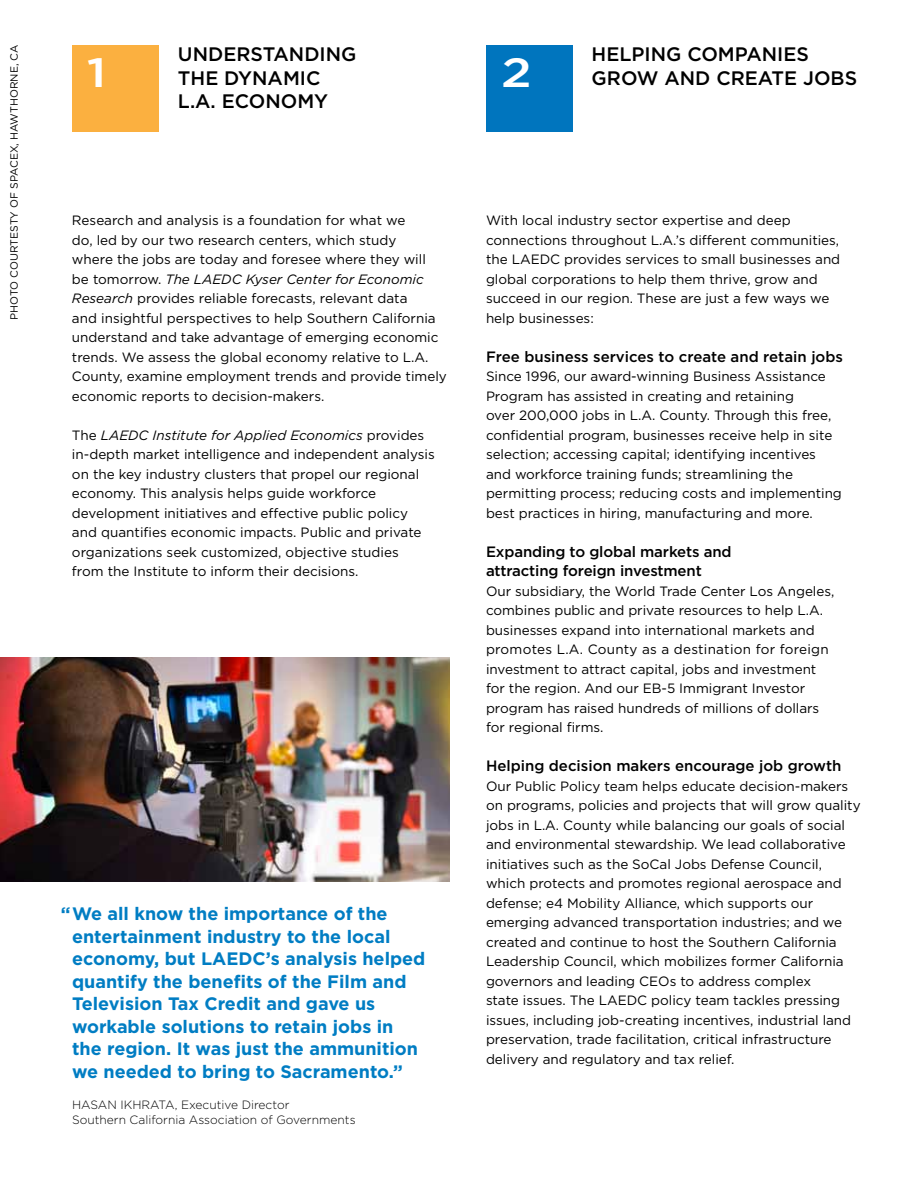
<style>
.page{position:relative;width:918px;height:1188px;background:#fff}
.page>*{position:absolute;margin:0;border:0;box-sizing:border-box;transform-origin:0 0}
.t1{font:500 40.95px "Gotham";color:#fff;scale:1.22 1}
.t2{font:500 19.5px/23.4px "Gotham";color:#000}
.t3{font:700 18px/22.5px "Gotham";color:#007dc3}
.t4{font:500 15px/19.5px "Gotham";letter-spacing:-.01em;color:#000}
.t5{font:13.5px/19.5px "Gotham";color:#000}
.t6{font:300 12px/15px "Gotham";color:#000}
.t7{font:10.5px "Gotham";color:#000}
.s1{font-style:italic}
</style>
<div class="page">
<div style="left:72px;top:45px;width:87px;height:87px;background:#fbb040"></div>
<div style="left:486px;top:45px;width:87px;height:87px;background:#0075be"></div>
<img style="left:0;top:657px;width:450px;height:225px">
<p class="t7" style="left:8px;top:320px;width:276px;rotate:-90deg">Photo courtesty of SpaceX, Hawthorne, CA</p>
<h2 class="t2" style="left:178px;top:42px;width:180px">UN DERSTAN DING<br>THE DYNAMIC<br>L.A. ECON OMY</h2>
<h2 class="t2" style="left:592px;top:42px;width:267px">HELPING COMPANIES<br>GROW AN D CREATE JOBS</h2>
<h1 class="t1" style="left:87px;top:49px;width:18px">1</h1>
<h1 class="t1" style="left:501px;top:49px;width:27px">2</h1>
<p class="t5" style="left:72px;top:211px;width:376px">Research and analysis is a foundation for what we<br>do, led by our two research centers, which study<br>where the jobs are today and foresee where they will<br>be tomorrow. <span class="s1">The LAEDC Kyser Center for Economic Research</span> provides reliable forecasts, relevant data<br>and insightful perspectives to help Southern California understand and take advantage of emerging economic trends. We assess the global economy relative to L.A.<br>County, examine employment trends and provide timely economic reports to decision-makers.</p>
<p class="t5" style="left:72px;top:425px;width:364px">The <span class="s1">LAEDC Institute for Applied Economics</span> provides in-depth market intelligence and independent analysis on the key industry clusters that propel our regional economy. This analysis helps guide workforce development initiatives and effective public policy and quantifies economic impacts. Public and private organizations seek customized, objective studies<br>from the Institute to inform their decisions.</p>
<p class="t3" style="left:72px;top:902px;width:355px;text-indent:-11px">“We all know the importance of the entertainment industry to the local economy, but LAEDC’s analysis helped quantify the benefits of the Film and Television Tax Credit and gave us workable solutions to retain jobs in the region. It was just the ammunition we needed to bring to Sacramento.”</p>
<p class="t6" style="left:54px;top:1097px;width:303px">H asan Ikhrata, Executive Director<br>Southern California Association of Governments</p>
<p class="t5" style="left:486px;top:211px;width:356px">With local industry sector expertise and deep connections throughout L.A.’s different communities, the LAEDC provides services to small businesses and global corporations to help them thrive, grow and succeed in our region. These are just a few ways we help businesses:</p>
<p class="t4" style="left:486px;top:347px;width:359px">Free business services to create and retain jobs</p>
<p class="t5" style="left:486px;top:367px;width:357px">Since 1996, our award-winning Business Assistance Program has assisted in creating and retaining<br>over 200,000 jobs in L.A. County. Through this free, confidential program, businesses receive help in site selection; accessing capital; identifying incentives and workforce training funds; streamlining the permitting process; reducing costs and implementing best practices in hiring, manufacturing and more.</p>
<p class="t4" style="left:486px;top:542px;width:247px">Expanding to global markets and attracting foreign investment</p>
<p class="t5" style="left:486px;top:581px;width:350px">Our subsidiary, the World Trade Center Los Angeles, combines public and private resources to help L.A. businesses expand into international markets and promotes L.A. County as a destination for foreign investment to attract capital, jobs and investment for the region. And our EB-5 Immigrant Investor program has raised hundreds of millions of dollars for regional firms.</p>
<p class="t4" style="left:486px;top:756px;width:357px">Helping decision makers encourage job growth</p>
<p class="t5" style="left:486px;top:776px;width:376px">Our Public Policy team helps educate decision-makers on programs, policies and projects that will grow quality jobs in L.A. County while balancing our goals of social and environmental stewardship. We lead collaborative initiatives such as the SoCal Jobs Defense Council, which protects and promotes regional aerospace and defense; e4 Mobility Alliance, which supports our emerging advanced transportation industries; and we created and continue to host the Southern California Leadership Council, which mobilizes former California governors and leading CEOs to address complex<br>state issues. The LAEDC policy team tackles pressing issues, including job-creating incentives, industrial land preservation, trade facilitation, critical infrastructure delivery and regulatory and tax relief.</p>
</div>
